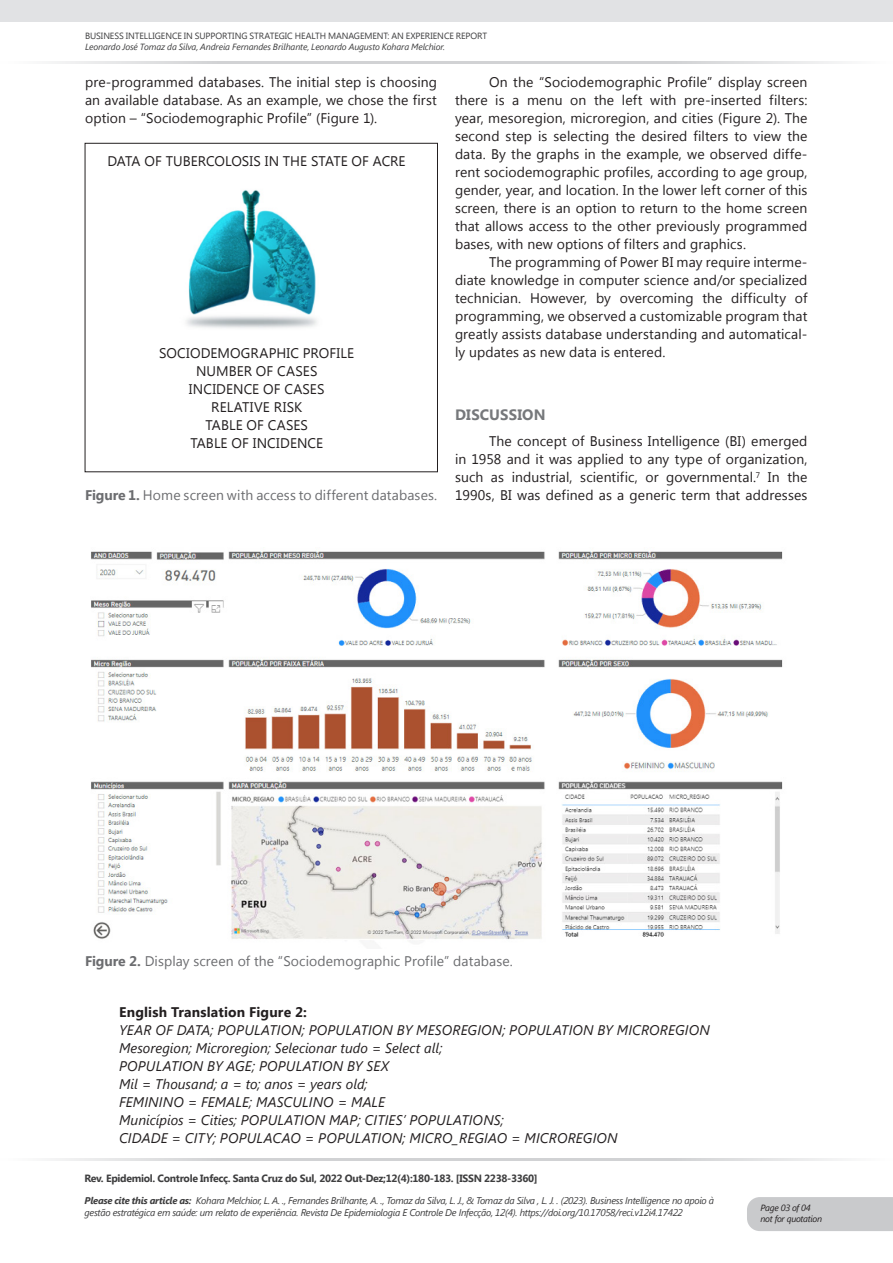
<style>
.page{position:relative;width:893px;height:1263px;background:#fff}
.page>*{position:absolute;margin:0;border:0;box-sizing:border-box;transform-origin:0 0}
.SESSAO{font:700 15px "Segoe UI";letter-spacing:.01em;color:#76787b}
.texto_ok{font:13.95px/18px "Segoe UI";letter-spacing:.01em;color:#231f20;text-align:justify}
.texto_ok-2{font:italic 13.95px "Segoe UI";letter-spacing:.005em;color:#231f20}
.TABELA{font:13.95px "Segoe UI";letter-spacing:.01em;color:#6c6d70}
.texto_ok-3{font:700 13.95px "Segoe UI";letter-spacing:.01em;color:#231f20}
.t1{font:700 10.5px "Segoe UI";letter-spacing:-.03em;color:#3e3e3f}
.t2{font:italic 9.75px/11.7px "Segoe UI";letter-spacing:-.03em;color:#3e3e3f}
.t3{font:italic 9px "Segoe UI";letter-spacing:-.01em;color:#3e3e3f}
.t4{font:9px "Segoe UI";letter-spacing:-.01em;color:#3e3e3f}
.t5{font:italic 9px "Segoe UI";letter-spacing:-.03em;color:#231f20}
.s1{font-weight:700}
</style>
<div class="page">
<hr style="left:0;top:61px;width:447px;height:3px;background:#d1d2d4">
<hr style="left:446px;top:61px;width:447px;height:3px;background:#d1d2d4">
<div style="left:0;top:0;width:893px;height:21px;background:#e1e2e4"></div>
<div style="left:747px;top:1197px;width:146px;height:34px;background:#c9cacc"></div>
<hr style="left:0;top:1158px;width:446px;height:3px;background:#d1d2d4">
<hr style="left:446px;top:1158px;width:446px;height:3px;background:#d1d2d4">
<img style="left:186px;top:190px;width:131px;height:138px">
<div style="left:85px;top:143px;width:353px;height:329px;border:1px solid #231f20"></div>
<img style="left:91px;top:551px;width:692px;height:391px">
<p class="t4" style="left:85px;top:29px;width:404px">BUSINESS INTELLIGENCE IN SUPPORTING STRATEGIC HEALTH MANAGEMENT: AN EXPERIENCE REPORT</p>
<p class="t3" style="left:85px;top:40px;width:362px">Leonardo José Tomaz da Silva, Andreia Fernandes Brilhante, Leonardo Augusto Kohara Melchior.</p>
<p class="texto_ok" style="left:85px;top:72px;width:353px">pre-programmed databases. The initial step is choosing an available database. As an example, we chose the first option – “Sociodemographic Profile” (Figure 1).</p>
<p class="texto_ok" style="left:107px;top:151px;width:300px">DATA OF TUBERCOLOSIS IN THE STATE OF ACRE</p>
<p class="texto_ok" style="left:159px;top:344px;width:197px">SOCIODEMOGRAPHIC PROFILE</p>
<p class="texto_ok" style="left:196px;top:362px;width:123px">NUMBER OF CASES</p>
<p class="texto_ok" style="left:189px;top:380px;width:137px">INCIDENCE OF CASES</p>
<p class="texto_ok" style="left:211px;top:398px;width:92px">RELATIVE RISK</p>
<p class="texto_ok" style="left:205px;top:416px;width:104px">TABLE OF CASES</p>
<p class="texto_ok" style="left:190px;top:434px;width:134px">TABLE OF INCIDENCE</p>
<p class="TABELA" style="left:85px;top:485px;width:354px"><span class="s1">Figure 1.</span> Home screen with access to different databases.</p>
<p class="texto_ok" style="left:455px;top:72px;width:354px;text-indent:34px">On the “Sociodemographic Profile” display screen there is a menu on the left with pre-inserted filters: year, mesoregion, microregion, and cities (Figure 2). The second step is selecting the desired filters to view the data. By the graphs in the example, we observed diffe&shy;rent sociodemographic profiles, according to age group, gender, year, and location. In the lower left corner of this screen, there is an option to return to the home screen that allows access to the other previously programmed bases, with new options of filters and graphics.</p>
<p class="texto_ok" style="left:455px;top:252px;width:354px;text-indent:34px">The programming of Power BI may require interme&shy;diate knowledge in computer science and/or specialized technician. However, by overcoming the difficulty of programming, we observed a customizable program that greatly assists database understanding and automatical&shy;ly updates as new data is entered.</p>
<p class="SESSAO" style="left:455px;top:404px;width:92px">DISCUSSION</p>
<p class="texto_ok" style="left:455px;top:432px;width:354px;text-indent:34px">The concept of Business Intelligence (BI) emerged in 1958 and it was applied to any type of organization, such as industrial, scientific, or governmental.<sup>7</sup> In the 1990s, BI was defined as a generic term that addresses</p>
<p class="TABELA" style="left:85px;top:951px;width:429px"><span class="s1">Figure 2.</span> Display screen of the “Sociodemographic Profile” database.</p>
<p class="texto_ok-3" style="left:119px;top:1002px;width:189px">English Translation Figure 2:</p>
<p class="texto_ok-2" style="left:119px;top:1020px;width:592px">YEAR OF DATA; POPULATION; POPULATION BY MESOREGION; POPULATION BY MICROREGION</p>
<p class="texto_ok-2" style="left:119px;top:1038px;width:325px">Mesoregion; Microregion; Selecionar tudo = Select all;</p>
<p class="texto_ok-2" style="left:119px;top:1056px;width:272px">POPULATION BY AGE; POPULATION BY SEX</p>
<p class="texto_ok-2" style="left:119px;top:1074px;width:250px">Mil = Thousand; a = to; anos = years old;</p>
<p class="texto_ok-2" style="left:119px;top:1092px;width:268px">FEMININO = FEMALE; MASCULINO = MALE</p>
<p class="texto_ok-2" style="left:119px;top:1110px;width:386px">Municípios = Cities; POPULATION MAP; CITIES’ POPULATIONS;</p>
<p class="texto_ok-2" style="left:119px;top:1128px;width:500px">CIDADE = CITY; POPULACAO = POPULATION; MICRO_REGIAO = MICROREGION</p>
<p class="t1" style="left:85px;top:1170px;width:455px">Rev. Epidemiol. Controle Infecç. Santa Cruz do Sul, 2022 Out-Dez;12(4):180-183. [ISSN 2238-3360]</p>
<p class="t2" style="left:85px;top:1194px;width:631px"><span class="s1">Please cite this article as:</span> Kohara Melchior, L. A. ., Fernandes Brilhante, A. ., Tomaz da Silva, L. J., &amp; Tomaz da Silva , L. J. . (2023). Business Intelligence no apoio à gestão estratégica em saúde: um relato de experiência. Revista De Epidemiologia E Controle De Infecção, 12(4). https://doi.org/10.17058/reci.v12i4.17422</p>
<p class="t5" style="left:760px;top:1201px;width:52px">Page 03 of 04</p>
<p class="t5" style="left:760px;top:1212px;width:63px">not for quotation</p>
</div>
